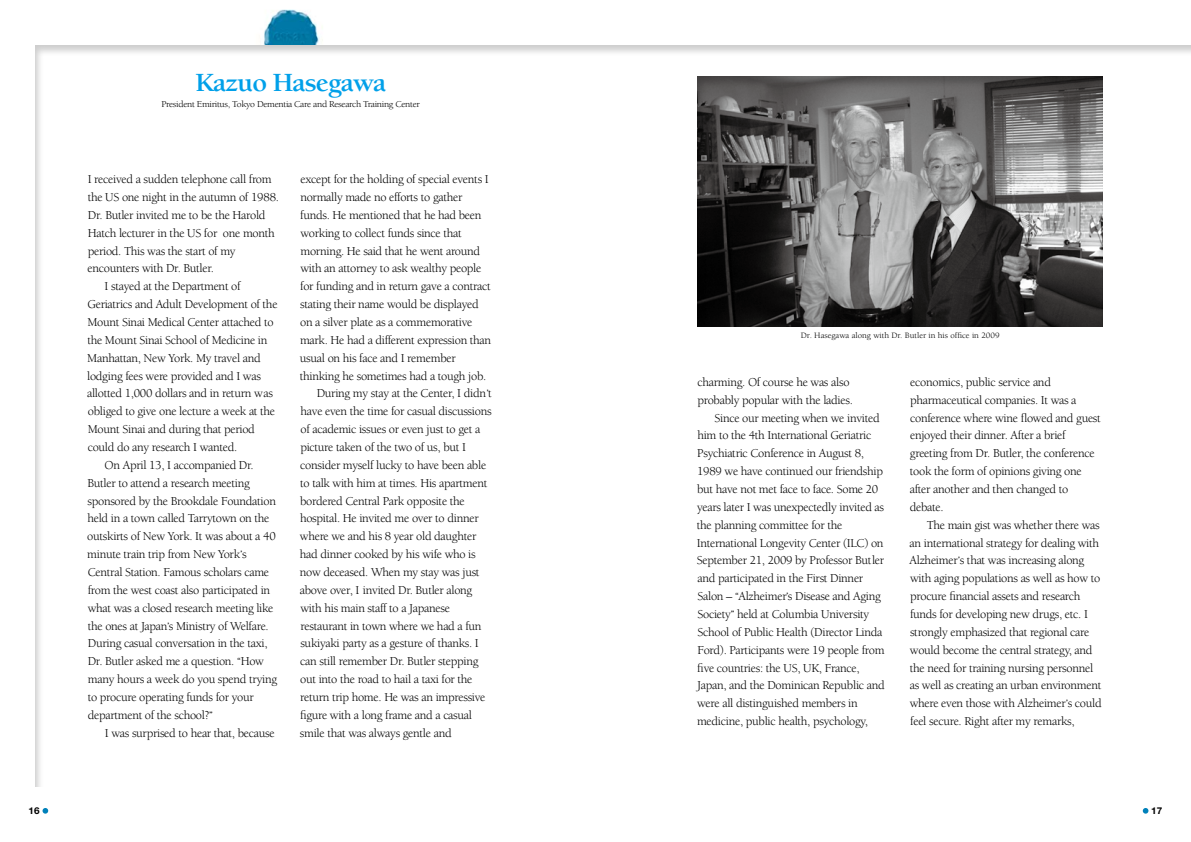
<style>
.page{position:relative;width:1191px;height:842px;background:#fff}
.page>*{position:absolute;margin:0;border:0;box-sizing:border-box;transform-origin:0 0}
.t1{font:700 26.9px "Berkeley";letter-spacing:-.03em;color:#00a0e9;scale:1.05 1}
.t2{font:12.4px/17.9px "Berkeley";letter-spacing:-.025em;color:#000}
.t3{font:700 9.4px "Helvetica Neue";color:#000;scale:1.05 1}
.t4{font:9.3px "Berkeley";letter-spacing:-.03em;color:#000;scale:1.05 1}
.t5{font:8.4px "Berkeley";color:#000;scale:1.05 1}
.s1{font-family:"Ryumin Pr 6 N";font-size:9.9px}
</style>
<div class="page">
<img style="left:264px;top:9px;width:55px;height:36px">
<svg style="left:43px;top:808px;width:5px;height:6px"></svg>
<svg style="left:1142px;top:808px;width:6px;height:6px"></svg>
<div style="left:697px;top:76px;width:406px;height:251px;background:#000;opacity:.2"></div>
<h1 class="t1" style="left:195px;top:68px;width:184px">Kazuo Hasegawa</h1>
<p class="t4" style="left:161px;top:99px;width:248px">President Emiritus, Tokyo Dementia Care and Research Training Center</p>
<p class="t2" style="left:88px;top:170px;width:185px">I received a sudden telephone call from</p>
<p class="t2" style="left:88px;top:188px;width:193px">the US one night in the autumn of 1988.</p>
<p class="t2" style="left:88px;top:206px;width:179px">Dr. Butler invited me to be the Harold</p>
<p class="t2" style="left:88px;top:224px;width:188px">Hatch lecturer in the US for one month</p>
<p class="t2" style="left:88px;top:242px;width:149px">period. This was the start of my</p>
<p class="t2" style="left:88px;top:260px;width:128px">encounters with Dr. Butler.</p>
<p class="t2" style="left:105px;top:278px;width:137px">I stayed at the Department of</p>
<p class="t2" style="left:87px;top:295px;width:192px">Geriatrics and Adult Development of the</p>
<p class="t2" style="left:87px;top:313px;width:188px">Mount Sinai Medical Center attached to</p>
<p class="t2" style="left:87px;top:331px;width:182px">the Mount Sinai School of Medicine in</p>
<p class="t2" style="left:87px;top:349px;width:175px">Manhattan, New York. My travel and</p>
<p class="t2" style="left:87px;top:367px;width:175px">lodging fees were provided and I was</p>
<p class="t2" style="left:87px;top:385px;width:187px">allotted 1,000 dollars and in return was</p>
<p class="t2" style="left:88px;top:403px;width:189px">obliged to give one lecture a week at the</p>
<p class="t2" style="left:88px;top:421px;width:169px">Mount Sinai and during that period</p>
<p class="t2" style="left:88px;top:438px;width:151px">could do any research I wanted.</p>
<p class="t2" style="left:105px;top:456px;width:151px">On April 13, I accompanied Dr.</p>
<p class="t2" style="left:88px;top:474px;width:164px">Butler to attend a research meeting</p>
<p class="t2" style="left:87px;top:492px;width:190px">sponsored by the Brookdale Foundation</p>
<p class="t2" style="left:87px;top:510px;width:184px">held in a town called Tarrytown on the</p>
<p class="t2" style="left:87px;top:528px;width:190px">outskirts of New York. It was about a 40</p>
<p class="t2" style="left:87px;top:546px;width:161px">minute train trip from New York<span class="s1">ʼ</span>s</p>
<p class="t2" style="left:88px;top:563px;width:183px">Central Station. Famous scholars came</p>
<p class="t2" style="left:88px;top:581px;width:184px">from the west coast also participated in</p>
<p class="t2" style="left:88px;top:599px;width:187px">what was a closed research meeting like</p>
<p class="t2" style="left:88px;top:617px;width:183px">the ones at Japan<span class="s1">ʼ</span>s Ministry of Welfare.</p>
<p class="t2" style="left:88px;top:635px;width:181px">During casual conversation in the taxi,</p>
<p class="t2" style="left:88px;top:653px;width:178px">Dr. Butler asked me a question. <span class="s1">“</span>How</p>
<p class="t2" style="left:88px;top:671px;width:191px">many hours a week do you spend trying</p>
<p class="t2" style="left:88px;top:688px;width:167px">to procure operating funds for your</p>
<p class="t2" style="left:88px;top:706px;width:127px">department of the school?<span class="s1">”</span></p>
<p class="t2" style="left:105px;top:724px;width:171px">I was surprised to hear that, because</p>
<p class="t2" style="left:300px;top:170px;width:190px">except for the holding of special events I</p>
<p class="t2" style="left:300px;top:188px;width:164px">normally made no efforts to gather</p>
<p class="t2" style="left:300px;top:206px;width:183px">funds. He mentioned that he had been</p>
<p class="t2" style="left:300px;top:224px;width:163px">working to collect funds since that</p>
<p class="t2" style="left:300px;top:242px;width:181px">morning. He said that he went around</p>
<p class="t2" style="left:300px;top:260px;width:183px">with an attorney to ask wealthy people</p>
<p class="t2" style="left:300px;top:278px;width:192px">for funding and in return gave a contract</p>
<p class="t2" style="left:300px;top:295px;width:180px">stating their name would be displayed</p>
<p class="t2" style="left:300px;top:313px;width:174px">on a silver plate as a commemorative</p>
<p class="t2" style="left:300px;top:331px;width:193px">mark. He had a different expression than</p>
<p class="t2" style="left:300px;top:349px;width:157px">usual on his face and I remember</p>
<p class="t2" style="left:300px;top:367px;width:188px">thinking he sometimes had a tough job.</p>
<p class="t2" style="left:317px;top:385px;width:177px">During my stay at the Center, I didn<span class="s1">ʼ</span>t</p>
<p class="t2" style="left:300px;top:403px;width:193px">have even the time for casual discussions</p>
<p class="t2" style="left:300px;top:421px;width:181px">of academic issues or even just to get a</p>
<p class="t2" style="left:300px;top:438px;width:167px">picture taken of the two of us, but I</p>
<p class="t2" style="left:300px;top:456px;width:187px">consider myself lucky to have been able</p>
<p class="t2" style="left:300px;top:474px;width:189px">to talk with him at times. His apartment</p>
<p class="t2" style="left:300px;top:492px;width:166px">bordered Central Park opposite the</p>
<p class="t2" style="left:300px;top:510px;width:180px">hospital. He invited me over to dinner</p>
<p class="t2" style="left:300px;top:528px;width:178px">where we and his 8 year old daughter</p>
<p class="t2" style="left:300px;top:546px;width:177px">had dinner cooked by his wife who is</p>
<p class="t2" style="left:300px;top:563px;width:181px">now deceased. When my stay was just</p>
<p class="t2" style="left:300px;top:581px;width:174px">above over, I invited Dr. Butler along</p>
<p class="t2" style="left:300px;top:599px;width:151px">with his main staff to a Japanese</p>
<p class="t2" style="left:300px;top:617px;width:183px">restaurant in town where we had a fun</p>
<p class="t2" style="left:300px;top:635px;width:180px">sukiyaki party as a gesture of thanks. I</p>
<p class="t2" style="left:300px;top:653px;width:180px">can still remember Dr. Butler stepping</p>
<p class="t2" style="left:300px;top:671px;width:174px">out into the road to hail a taxi for the</p>
<p class="t2" style="left:300px;top:688px;width:187px">return trip home. He was an impressive</p>
<p class="t2" style="left:300px;top:706px;width:174px">figure with a long frame and a casual</p>
<p class="t2" style="left:300px;top:724px;width:153px">smile that was always gentle and</p>
<p class="t5" style="left:801px;top:331px;width:191px">Dr. Hasegawa along with Dr. Butler in his office in 2009</p>
<p class="t2" style="left:909px;top:373px;width:193px">economics, public service and pharmaceutical companies. It was a conference where wine flowed and guest enjoyed their dinner. After a brief greeting from Dr. Butler, the conference took the form of opinions giving one after another and then changed to debate.</p>
<p class="t2" style="left:909px;top:516px;width:194px;text-indent:17px">The main gist was whether there was an international strategy for dealing with Alzheimer<span class="s1">ʼ</span>s that was increasing along with aging populations as well as how to procure financial assets and research funds for developing new drugs, etc. I strongly emphasized that regional care would become the central strategy, and the need for training nursing personnel as well as creating an urban environment where even those with Alzheimer<span class="s1">ʼ</span>s could feel secure. Right after my remarks,</p>
<p class="t2" style="left:697px;top:373px;width:153px">charming. Of course he was also</p>
<p class="t2" style="left:697px;top:391px;width:157px">probably popular with the ladies.</p>
<p class="t2" style="left:714px;top:409px;width:167px">Since our meeting when we invited</p>
<p class="t2" style="left:697px;top:427px;width:175px">him to the 4th International Geriatric</p>
<p class="t2" style="left:697px;top:445px;width:168px">Psychiatric Conference in August 8,</p>
<p class="t2" style="left:697px;top:462px;width:187px">1989 we have continued our friendship</p>
<p class="t2" style="left:697px;top:480px;width:183px">but have not met face to face. Some 20</p>
<p class="t2" style="left:697px;top:498px;width:189px">years later I was unexpectedly invited as</p>
<p class="t2" style="left:697px;top:516px;width:147px">the planning committee for the</p>
<p class="t2" style="left:697px;top:534px;width:188px">International Longevity Center (ILC) on</p>
<p class="t2" style="left:696px;top:552px;width:189px">September 21, 2009 by Professor Butler</p>
<p class="t2" style="left:697px;top:570px;width:167px">and participated in the First Dinner</p>
<p class="t2" style="left:697px;top:587px;width:185px">Salon – <span class="s1">“</span>Alzheimer<span class="s1">ʼ</span>s Disease and Aging</p>
<p class="t2" style="left:697px;top:605px;width:173px">Society<span class="s1">”</span> held at Columbia University</p>
<p class="t2" style="left:697px;top:623px;width:186px">School of Public Health (Director Linda</p>
<p class="t2" style="left:697px;top:641px;width:189px">Ford). Participants were 19 people from</p>
<p class="t2" style="left:697px;top:659px;width:164px">five countries: the US, UK, France,</p>
<p class="t2" style="left:697px;top:677px;width:189px">Japan, and the Dominican Republic and</p>
<p class="t2" style="left:697px;top:695px;width:162px">were all distinguished members in</p>
<p class="t2" style="left:697px;top:712px;width:172px">medicine, public health, psychology,</p>
<p class="t3" style="left:29px;top:804px;width:12px">16</p>
<p class="t3" style="left:1151px;top:804px;width:12px">17</p>
</div>
